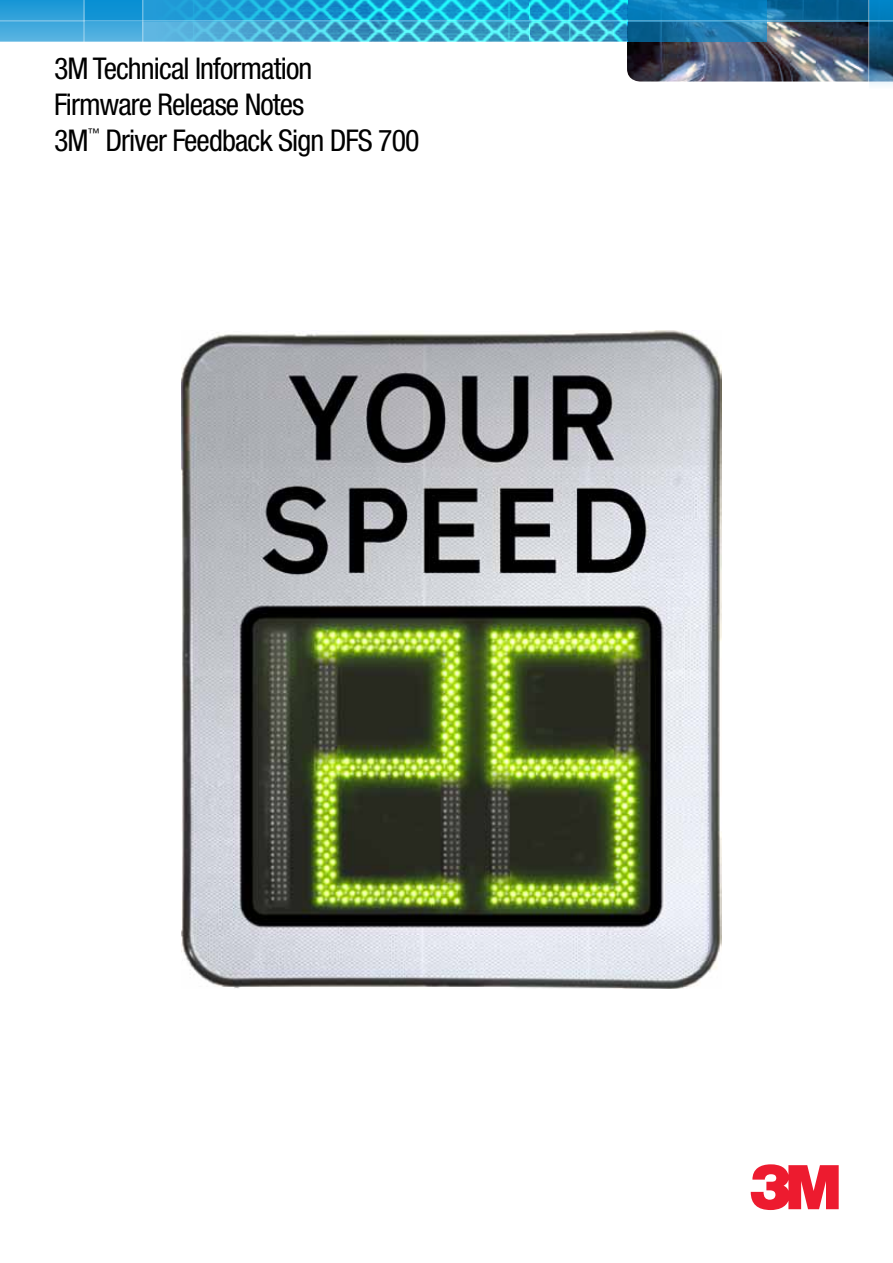
<style>
.page{position:relative;width:893px;height:1263px;background:#fff}
.page>*{position:absolute;margin:0;border:0;box-sizing:border-box;transform-origin:0 0}
.t1{font:61.5px "Logo 3 Mv 3 tt";color:#ed1b2f}
.t2{font:condensed 30px/36px "Helvetica Neue";letter-spacing:-.03em;color:#000}
.t3{font:condensed 12px "Helvetica Neue";color:#000}
</style>
<div class="page">
<svg style="left:767px;top:22px;width:101px;height:20px;background:#4e5058"></svg>
<svg style="left:0;top:0;width:767px;height:42px;background:#3395c8"></svg>
<svg style="left:85px;top:0;width:783px;height:21px;background:#0e7db7"></svg>
<img style="left:154px;top:0;width:473px;height:42px">
<img style="left:627px;top:42px;width:241px;height:40px">
<hr style="left:84px;top:0;width:1px;height:48px;background:#fff">
<hr style="left:142px;top:0;width:1px;height:48px;background:#fff">
<svg style="left:869px;top:0;width:24px;height:86px;background:#206a94"></svg>
<hr style="left:0;top:21px;width:893px;height:1px;background:#fff">
<img style="left:181px;top:330px;width:540px;height:658px">
<p class="t2" style="left:54px;top:50px;width:260px">3M Technical Information<br>Firmware Release Notes<br>3M</p>
<p class="t3" style="left:88px;top:126px;width:13px">™</p>
<p class="t2" style="left:106px;top:122px;width:316px">Driver Feedback Sign DFS 700</p>
<h1 class="t1" style="left:750px;top:1152px;width:91px">3</h1>
</div>
